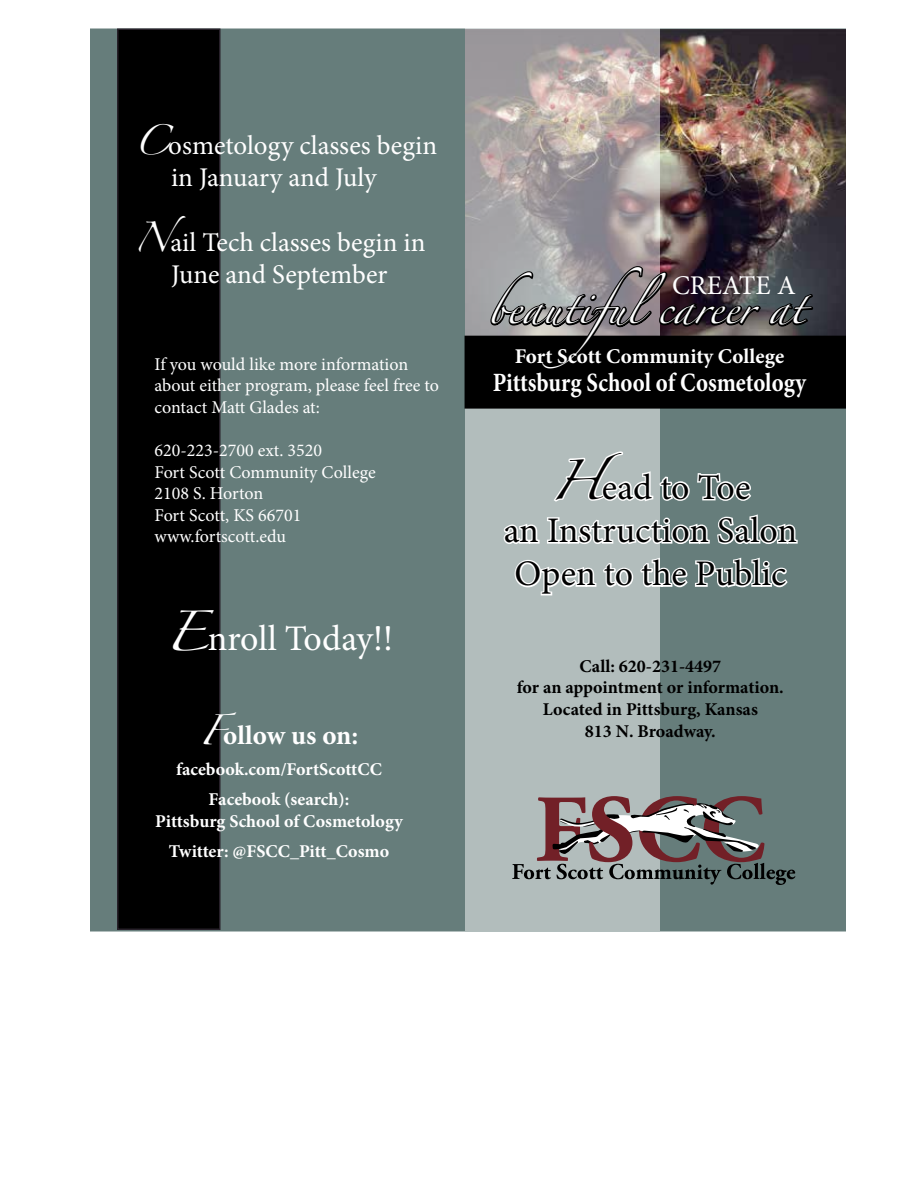
<style>
.page{position:relative;width:918px;height:1188px;background:#fff}
.page>*{position:absolute;margin:0;border:0;box-sizing:border-box;transform-origin:0 0}
.t1{font:36px/43.2px "Minion Pro";color:#000;text-align:center}
.t2{font:36px "Minion Pro";letter-spacing:-.005em;color:#fff}
.t3{font:30px "Zapfino";color:#fff}
.t4{font:27px/32.4px "Minion Pro";color:#fff}
.t5{font:700 27px "Minion Pro";color:#fff}
.t6{font:700 26.4px "Minion Pro";color:#fff;scale:.86 1}
.t7{font:700 21px "Minion Pro";color:#fff}
.t8{font:18px/21.6px "Minion Pro";color:#fff}
.t9{font:700 18px/30.6px "Minion Pro";color:#fff;text-align:center}
.t10{font:700 18px/21.6px "Minion Pro";color:#000;text-align:center}
.s1{font-family:"Zapfino"}
.s2{font-family:"Zapfino";font-weight:400}
</style>
<div class="page">
<div style="left:90px;top:28px;width:756px;height:904px;background:#667d7b;border:2px solid #667d7b"></div>
<img style="left:659px;top:29px;width:186px;height:307px">
<svg style="left:465px;top:28px;width:194px;height:903px;background:#afb3b2"></svg>
<div style="left:465px;top:336px;width:380px;height:72px;background:#000"></div>
<div style="left:465px;top:336px;width:381px;height:73px;border:2px solid #000"></div>
<svg style="left:488px;top:262px;width:332px;height:77px;background:#595558"></svg>
<svg style="left:512px;top:796px;width:283px;height:89px"></svg>
<svg style="left:552px;top:449px;width:199px;height:55px"></svg>
<svg style="left:502px;top:512px;width:296px;height:34px"></svg>
<svg style="left:513px;top:555px;width:275px;height:42px"></svg>
<div style="left:118px;top:29px;width:102px;height:900px;background:#000"></div>
<div style="left:117px;top:28px;width:103px;height:902px;border:2px solid #272029"></div>
<h3 class="t4" style="left:171px;top:129px;width:268px;text-indent:-38px"><span class="s1">C</span>osmetology classes begin in January and July</h3>
<h3 class="t4" style="left:134px;top:226px;width:294px;text-align:center"><span class="s1">N</span>ail Tech classes begin in<br>June and September</h3>
<p class="t8" style="left:154px;top:353px;width:286px">If you would like more information about either program, please feel free to contact Matt Glades at:</p>
<p class="t8" style="left:154px;top:440px;width:223px">620-223-2700 ext. 3520<br>Fort Scott Community College<br>2108 S. Horton<br>Fort Scott, KS 66701 www.fortscott.edu</p>
<h1 class="t2" style="left:165px;top:615px;width:230px"><span class="s1">E</span>nroll Today!!</h1>
<h3 class="t5" style="left:200px;top:716px;width:160px"><span class="s2">F</span>ollow us on:</h3>
<p class="t9" style="left:176px;top:753px;width:207px">facebook.com/FortScottCC<br>Facebook (search):</p>
<p class="t9" style="left:155px;top:806px;width:249px">Pittsburg School of Cosmetology<br>Twitter: @FSCC_Pitt_Cosmo</p>
<h2 class="t3" style="left:488px;top:296px;width:319px">beautifulcareer at</h2>
<h3 class="t4" style="left:672px;top:270px;width:125px">CREATE A</h3>
<p class="t7" style="left:515px;top:341px;width:271px">Fort Scott Community College</p>
<h3 class="t6" style="left:493px;top:364px;width:366px">Pittsburg School of Cosmetology</h3>
<h1 class="t1" style="left:504px;top:466px;width:295px"><span class="s1">H</span>ead to Toe<br>an Instruction Salon<br>Open to the Public</h1>
<p class="t10" style="left:517px;top:655px;width:268px">Call: 620-231-4497<br>for an appointment or information.<br>Located in Pittsburg, Kansas<br>813 N. Broadway.</p>
</div>
